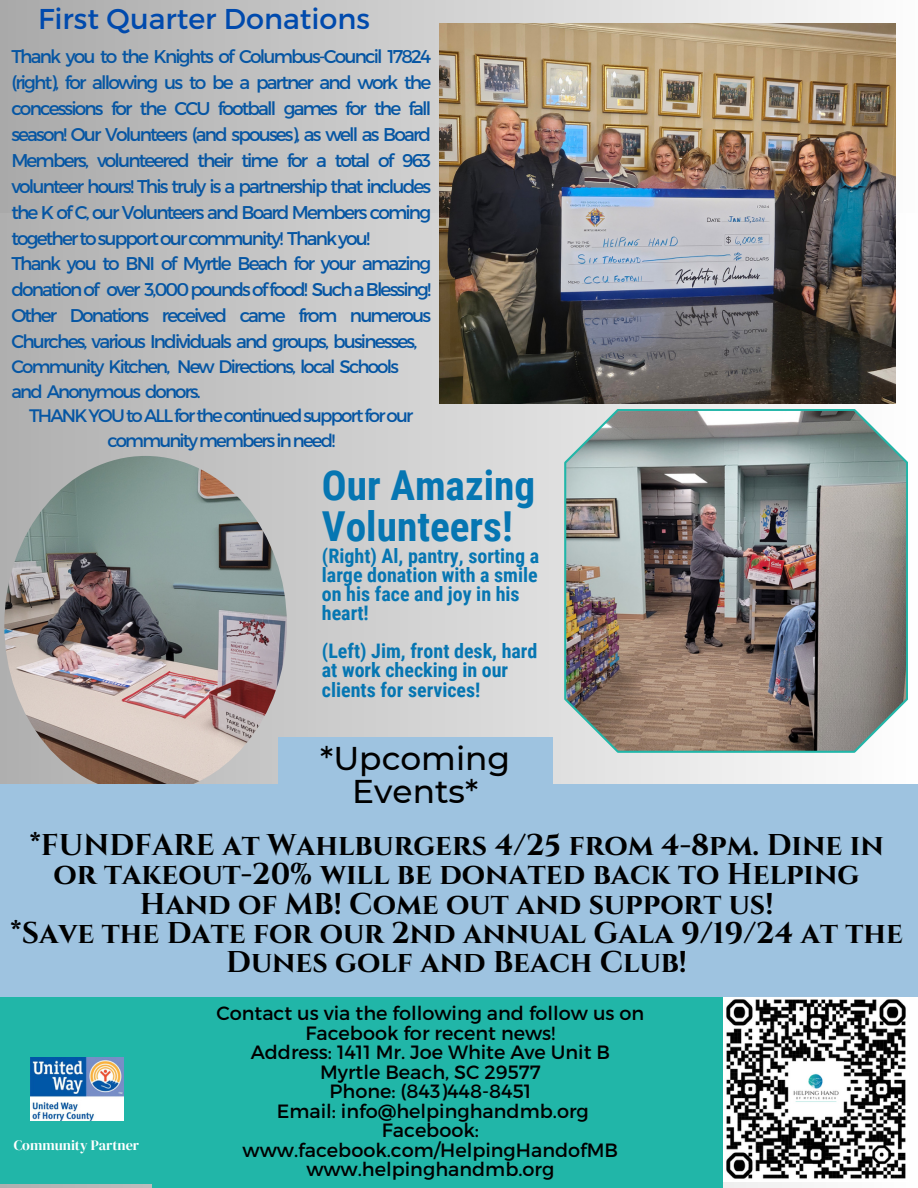
<style>
.page{position:relative;width:918px;height:1188px;background:#fff}
.page>*{position:absolute;margin:0;border:0;box-sizing:border-box;transform-origin:0 0}
.t1{font:700 41.25px/41.7px "Roboto Condensed";color:#0676b2}
.t2{font:500 32.85px/32.5px "Montserrat";color:#000;text-align:center}
.t3{font:700 30px/29.2px "Cinzel";color:#000;text-align:center}
.t4{font:28.65px "Montserrat";color:#004aad}
.t5{font:700 19.95px/19.2px "Roboto Condensed";color:#0676b2}
.t6{font:19.2px/19.5px "Montserrat";color:#000;text-align:center}
.t7{font:18.45px/25.8px "Montserrat";letter-spacing:-.1em;color:#0656a3}
.t8{font:18.15px "Montserrat";letter-spacing:-.1em;color:#0656a3}
.t9{font:14.25px "DM Serif Display";color:#fff}
</style>
<div class="page">
<div style="left:0;top:104px;width:918px;height:1084px;background:linear-gradient(to right,#afafaf,#fefefe)"></div>
<div style="left:0;top:0;width:918px;height:213px;background:linear-gradient(to right,#a9a9a9,#fdfdfd)"></div>
<img style="left:439px;top:23px;width:457px;height:380px">
<img style="left:724px;top:997px;width:184px;height:184px">
<img style="left:4px;top:456px;width:282px;height:338px;border-radius:50%">
<svg style="left:564px;top:409px;width:344px;height:344px;fill:#29b8ab"></svg>
<img style="left:566px;top:411px;width:340px;height:340px">
<div style="left:153px;top:997px;width:570px;height:191px;background:#21b6a8"></div>
<div style="left:0;top:997px;width:153px;height:187px;background:#21b6a8"></div>
<img style="left:30px;top:1057px;width:93px;height:63px">
<div style="left:0;top:784px;width:918px;height:213px;background:#9ec3e0"></div>
<div style="left:278px;top:737px;width:275px;height:251px;background:#9ec3e0"></div>
<h1 class="t4" style="left:38px;top:0;width:333px">First Quarter Donations</h1>
<h1 class="t7" style="left:11px;top:43px;width:421px">Thank you to the Knights of Columbus-Council 17824 (right), for allowing us to be a partner and work the concessions for the CCU football games for the fall season! Our Volunteers (and spouses), as well as Board Members, volunteered their time for a total of 963 volunteer hours! This truly is a partnership that includes the K of C, our Volunteers and Board Members coming together to support our community! Thank you!<br>Thank you to BNI of Myrtle Beach for your amazing donation of over 3,000 pounds offood! Such a Blessing!<br>Other Donations received came from numerous Churches, various Individuals and groups, businesses,</h1>
<h1 class="t8" style="left:11px;top:355px;width:389px">Community Kitchen, New Directions, local Schools</h1>
<h1 class="t8" style="left:11px;top:379px;width:191px">and Anonymous donors.</h1>
<h1 class="t8" style="left:29px;top:404px;width:386px">THANK YOU to ALL for the continued support for our</h1>
<h1 class="t8" style="left:107px;top:429px;width:229px">community members in need!</h1>
<p class="t1" style="left:322px;top:465px;width:215px">Our Amazing<br>Volunteers!</p>
<p class="t5" style="left:322px;top:546px;width:219px">(Right) Al, pantry, sorting a large donation with a smile on his face and joy in his heart!</p>
<h3 class="t5" style="left:322px;top:642px;width:217px">(Left) Jim, front desk, hard at work checking in our clients for services!</h3>
<p class="t2" style="left:320px;top:742px;width:192px">*Upcoming<br>Events*</p>
<p class="t3" style="left:10px;top:832px;width:894px">*FUNDFARE at Wahlburgers 4/25 from 4-8pm. Dine in or takeout-20% will be donated back to Helping Hand of MB! Come out and support us!<br>*Save the Date for our 2nd annual Gala 9/19/24 at the Dunes golf and Beach Club!</p>
<h4 class="t9" style="left:14px;top:1135px;width:127px">Community Partner</h4>
<p class="t6" style="left:216px;top:1003px;width:429px">Contact us via the following and follow us on<br>Facebook for recent news!<br>Address: 1411 Mr. Joe White Ave Unit B<br>Myrtle Beach, SC 29577<br>Phone: (843)448-8451<br>Email: info@helpinghandmb.org<br>Facebook: www.facebook.com/HelpingHandofMB www.helpinghandmb.org</p>
</div>
